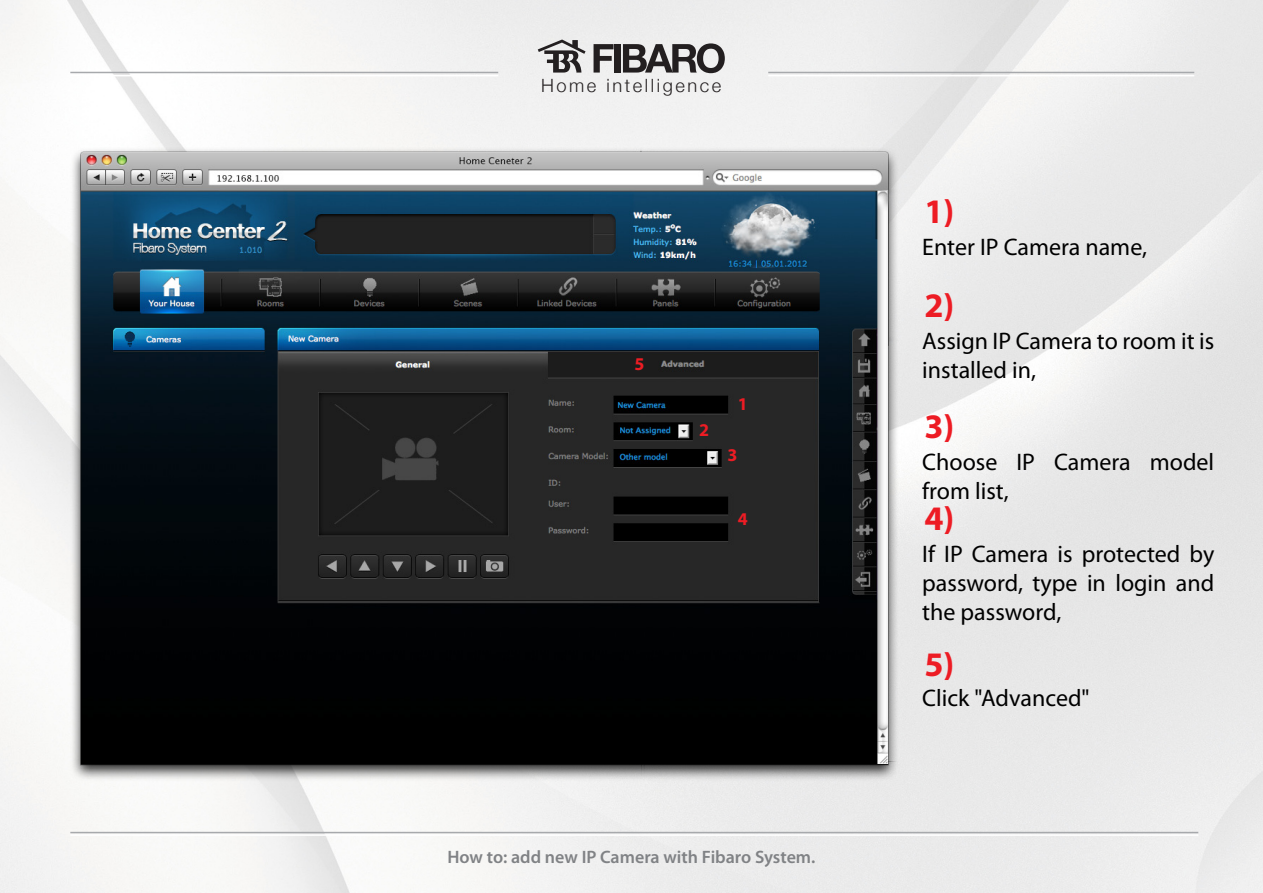
<style>
.page{position:relative;width:1263px;height:893px;background:#fff}
.page>*{position:absolute;margin:0;border:0;box-sizing:border-box;transform-origin:0 0}
.t1{font:700 34.5px "Myriad Pro";color:#ed1c24}
.t2{font:24px/28.8px "Myriad Pro";color:#000}
.t3{font:300 18.3px "Helvetica Neue";letter-spacing:.14em;color:#231f20}
.t4{font:600 18px "Myriad Pro";color:#808285}
.t5{font:700 18px "Myriad Pro";color:#ed1c24}
</style>
<div class="page">
<img style="left:0;top:0;width:1263px;height:893px">
<img style="left:70px;top:147px;width:828px;height:634px">
<svg style="left:538px;top:40px;width:47px;height:33px"></svg>
<svg style="left:593px;top:44px;width:20px;height:29px"></svg>
<div style="left:614px;top:44px;width:6px;height:29px;background:#231f20"></div>
<svg style="left:623px;top:43px;width:102px;height:30px"></svg>
<hr style="left:70px;top:72px;width:428px;height:1px;background:#a7a9ac">
<hr style="left:768px;top:72px;width:426px;height:1px;background:#a7a9ac">
<hr style="left:70px;top:75px;width:428px;height:1px;background:#fff">
<hr style="left:768px;top:75px;width:426px;height:1px;background:#fff">
<hr style="left:70px;top:832px;width:1128px;height:1px;background:#a7a9ac">
<hr style="left:70px;top:834px;width:1128px;height:2px;background:#fff">
<p class="t3" style="left:541px;top:74px;width:182px">Home intelligence</p>
<p class="t5" style="left:634px;top:352px;width:11px">5</p>
<p class="t5" style="left:699px;top:418px;width:11px">2</p>
<p class="t5" style="left:738px;top:392px;width:11px">1</p>
<p class="t5" style="left:727px;top:443px;width:11px">3</p>
<p class="t5" style="left:738px;top:507px;width:11px">4</p>
<p class="t4" style="left:447px;top:846px;width:369px">How to: add new IP Camera with Fibaro System.</p>
<h1 class="t1" style="left:924px;top:189px;width:31px">1)</h1>
<p class="t2" style="left:922px;top:232px;width:226px">Enter IP Camera name,</p>
<h1 class="t1" style="left:924px;top:282px;width:31px">2)</h1>
<p class="t2" style="left:922px;top:326px;width:294px">Assign IP Camera to room it is installed in,</p>
<h1 class="t1" style="left:924px;top:403px;width:31px">3)</h1>
<p class="t2" style="left:922px;top:447px;width:294px">Choose IP Camera model from list,</p>
<h1 class="t1" style="left:924px;top:496px;width:31px">4)</h1>
<p class="t2" style="left:922px;top:539px;width:293px;text-align:justify">If IP Camera is protected by password, type in login and the password,</p>
<h1 class="t1" style="left:924px;top:641px;width:31px">5)</h1>
<p class="t2" style="left:922px;top:683px;width:169px">Click "Advanced"</p>
</div>
